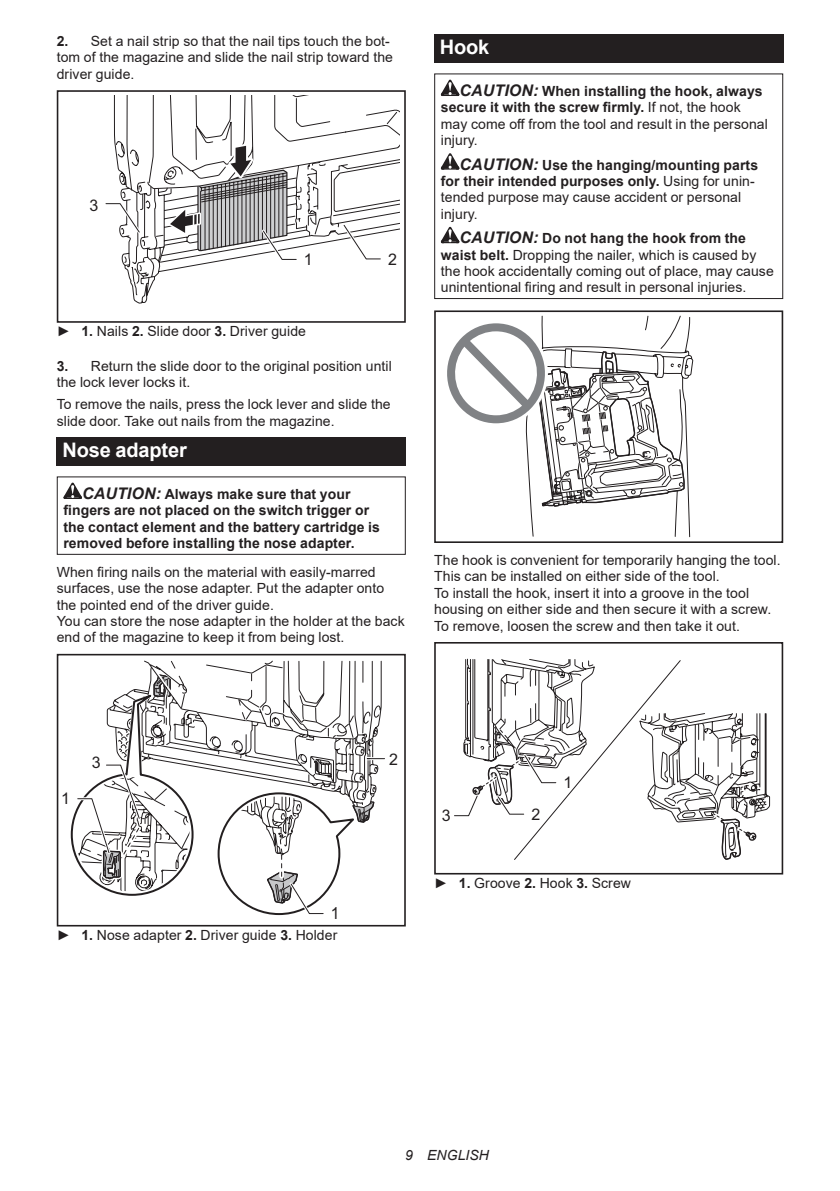
<style>
.page{position:relative;width:840px;height:1191px;background:#fff}
.page>*{position:absolute;margin:0;border:0;box-sizing:border-box;transform-origin:0 0}
.t1{font:700 20px "Arial";letter-spacing:-.01em;color:#fff}
.t2{font:16.6px "Arial";color:#231f20;scale:.94 1}
.t3{font:16px "Arial";color:#231f20}
.t4{font:14px/16.4px "Arial";letter-spacing:.005em;color:#231f20}
.t5{font:700 14px/16.4px "Arial";letter-spacing:.005em;color:#231f20}
.t6{font:italic 14px "Arial";letter-spacing:.005em;color:#231f20}
.s1{font-weight:700}
.s2{font-style:italic;font-size:16px}
.s3{font-weight:700;font-style:italic;font-size:16px}
</style>
<div class="page">
<svg style="left:114px;top:96px;width:285px;height:208px"></svg>
<div style="left:57px;top:294px;width:73px;height:29px;background:#fff"></div>
<div style="left:57px;top:90px;width:348px;height:233px;border:2px solid #231f20"></div>
<svg style="left:105px;top:124px;width:294px;height:138px"></svg>
<div style="left:57px;top:437px;width:348px;height:28px;background:#231f20"></div>
<svg style="left:63px;top:482px;width:19px;height:17px"></svg>
<div style="left:57px;top:476px;width:348px;height:79px;border:1px solid #231f20"></div>
<div style="left:57px;top:654px;width:348px;height:272px;border:2px solid #231f20"></div>
<svg style="left:70px;top:660px;width:314px;height:256px"></svg>
<div style="left:434px;top:34px;width:348px;height:29px;background:#231f20"></div>
<svg style="left:440px;top:80px;width:19px;height:16px"></svg>
<svg style="left:440px;top:153px;width:19px;height:17px"></svg>
<svg style="left:440px;top:227px;width:19px;height:16px"></svg>
<div style="left:434px;top:73px;width:348px;height:226px;border:1px solid #231f20"></div>
<svg style="left:447px;top:315px;width:246px;height:222px"></svg>
<div style="left:434px;top:514px;width:73px;height:29px;background:#fff"></div>
<div style="left:434px;top:310px;width:348px;height:233px;border:2px solid #231f20"></div>
<svg style="left:451px;top:642px;width:318px;height:232px"></svg>
<p class="t4" style="left:57px;top:33px;width:337px"><span class="s1">2.</span> Set a nail strip so that the nail tips touch the bot&shy;tom of the magazine and slide the nail strip toward the driver guide.</p>
<p class="t3" style="left:89px;top:195px;width:10px">3</p>
<p class="t3" style="left:304px;top:249px;width:10px">1</p>
<p class="t3" style="left:388px;top:249px;width:10px">2</p>
<p class="t4" style="left:57px;top:323px;width:250px">► <span class="s1">1.</span> Nails <span class="s1">2.</span> Slide door <span class="s1">3.</span> Driver guide</p>
<p class="t4" style="left:57px;top:357px;width:336px"><span class="s1">3.</span> Return the slide door to the original position until the lock lever locks it.</p>
<p class="t4" style="left:57px;top:396px;width:335px">To remove the nails, press the lock lever and slide the slide door. Take out nails from the magazine.</p>
<h1 class="t1" style="left:62px;top:436px;width:126px">Nose adapter</h1>
<p class="t5" style="left:63px;top:486px;width:318px;text-indent:19px"><span class="s2">CAUTION:</span> Always make sure that your fingers are not placed on the switch trigger or the contact element and the battery cartridge is removed before installing the nose adapter.</p>
<p class="t4" style="left:57px;top:563px;width:349px">When firing nails on the material with easily-marred surfaces, use the nose adapter. Put the adapter onto the pointed end of the driver guide.<br>You can store the nose adapter in the holder at the back end of the magazine to keep it from being lost.</p>
<h1 class="t1" style="left:439px;top:33px;width:51px">Hook</h1>
<p class="t4" style="left:440px;top:83px;width:328px;text-indent:19px"><span class="s3">CAUTION:</span> <span class="s1">When installing the hook, always secure it with the screw firmly.</span> If not, the hook may come off from the tool and result in the personal injury.</p>
<p class="t4" style="left:440px;top:156px;width:318px;text-indent:19px"><span class="s3">CAUTION:</span> <span class="s1">Use the hanging/mounting parts for their intended purposes only.</span> Using for unin&shy;tended purpose may cause accident or personal injury.</p>
<p class="t4" style="left:440px;top:230px;width:334px;text-indent:19px"><span class="s3">CAUTION:</span> <span class="s1">Do not hang the hook from the waist belt.</span> Dropping the nailer, which is caused by the hook accidentally coming out of place, may cause unintentional firing and result in personal injuries.</p>
<p class="t4" style="left:434px;top:552px;width:348px">The hook is convenient for temporarily hanging the tool.<br>This can be installed on either side of the tool.<br>To install the hook, insert it into a groove in the tool housing on either side and then secure it with a screw.<br>To remove, loosen the screw and then take it out.</p>
<p class="t3" style="left:61px;top:788px;width:10px">1</p>
<p class="t3" style="left:92px;top:752px;width:10px">3</p>
<p class="t3" style="left:389px;top:749px;width:10px">2</p>
<p class="t2" style="left:330px;top:902px;width:11px">1</p>
<p class="t4" style="left:57px;top:926px;width:282px">► <span class="s1">1.</span> Nose adapter <span class="s1">2.</span> Driver guide <span class="s1">3.</span> Holder</p>
<p class="t3" style="left:441px;top:805px;width:10px">3</p>
<p class="t3" style="left:531px;top:804px;width:10px">2</p>
<p class="t3" style="left:563px;top:772px;width:10px">1</p>
<p class="t4" style="left:434px;top:875px;width:198px">► <span class="s1">1.</span> Groove <span class="s1">2.</span> Hook <span class="s1">3.</span> Screw</p>
<p class="t6" style="left:405px;top:1146px;width:85px">9 ENGLISH</p>
</div>
